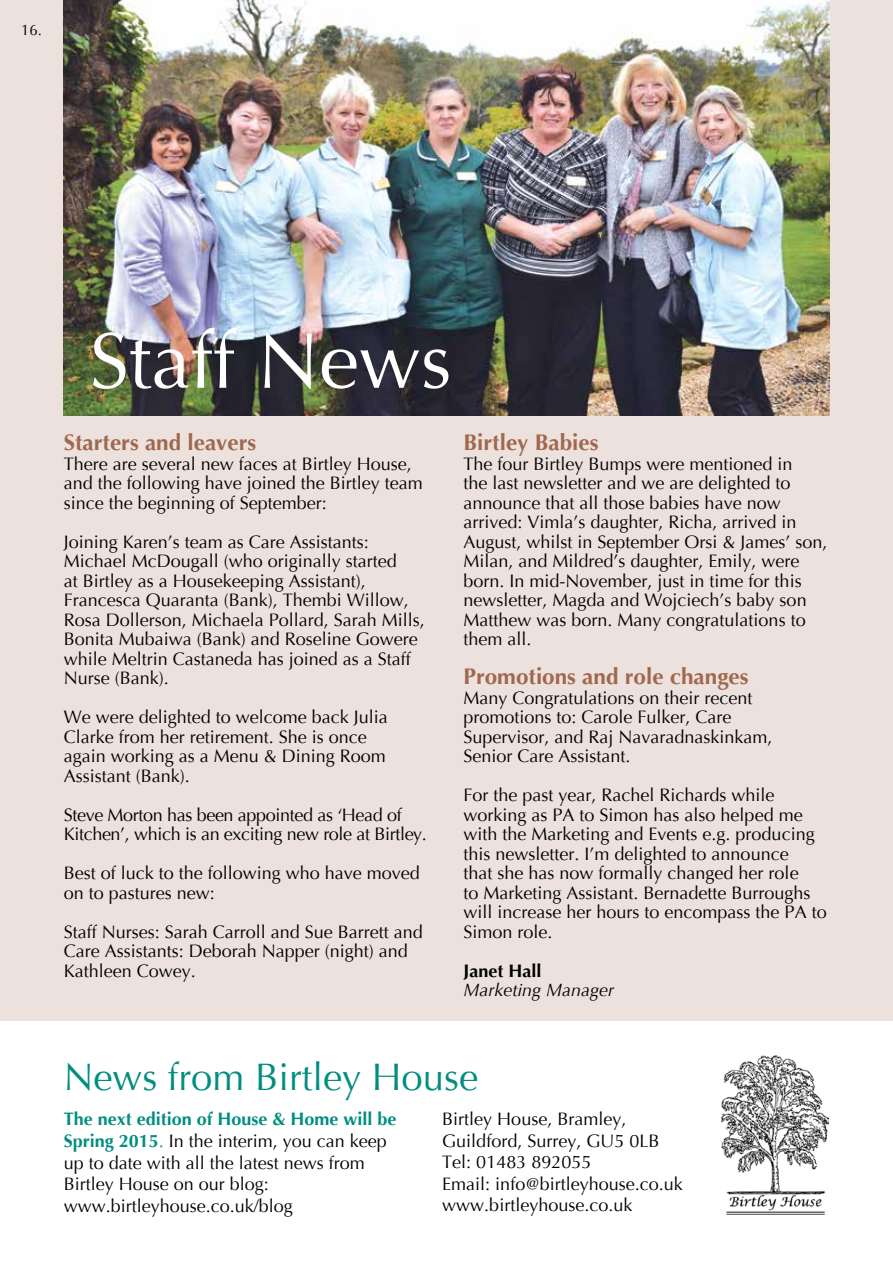
<style>
.page{position:relative;width:893px;height:1263px;background:#fff}
.page>*{position:absolute;margin:0;border:0;box-sizing:border-box;transform-origin:0 0}
.t1{font:79.5px "Optima";color:#fff}
.t2{font:38.25px "Optima";color:#008e7f}
.t3{font:700 22.5px "Optima";color:#9f684f}
.t4{font:18px/19.5px "Optima";color:#000}
.t5{font:18px/19.5px "Optima";letter-spacing:-.02em;color:#000}
.t6{font:italic 18px "Optima";color:#000}
.t7{font:700 18px "Optima";color:#000}
.t8{font:15px "Optima";color:#000}
.s1{font-weight:700;color:#008e7f}
.s2{color:#008e7f}
</style>
<div class="page">
<div style="left:0;top:0;width:893px;height:1020px;background:#ece1dc"></div>
<img style="left:721px;top:1055px;width:107px;height:159px">
<img style="left:64px;top:0;width:765px;height:416px">
<p class="t8" style="left:21px;top:21px;width:22px">16.</p>
<h1 class="t1" style="left:89px;top:315px;width:364px">Staff News</h1>
<p class="t3" style="left:64px;top:430px;width:194px">Starters and leavers</p>
<p class="t4" style="left:64px;top:454px;width:361px">There are several new faces at Birtley House, and the following have joined the Birtley team since the beginning of September:</p>
<p class="t4" style="left:64px;top:532px;width:363px">Joining Karen’s team as Care Assistants:<br>Michael McDougall (who originally started<br>at Birtley as a Housekeeping Assistant), Francesca Quaranta (Bank), Thembi Willow, Rosa Dollerson, Michaela Pollard, Sarah Mills, Bonita Mubaiwa (Bank) and Roseline Gowere while Meltrin Castaneda has joined as a Staff Nurse (Bank).</p>
<p class="t4" style="left:64px;top:708px;width:326px">We were delighted to welcome back Julia Clarke from her retirement. She is once again working as a Menu &amp; Dining Room Assistant (Bank).</p>
<p class="t5" style="left:64px;top:805px;width:365px">Steve Morton has been appointed as ‘Head of<br>Kitchen’, which is an exciting new role at Birtley.</p>
<p class="t4" style="left:64px;top:864px;width:358px">Best of luck to the following who have moved on to pastures new:</p>
<p class="t4" style="left:64px;top:922px;width:361px">Staff Nurses: Sarah Carroll and Sue Barrett and<br>Care Assistants: Deborah Napper (night) and<br>Kathleen Cowey.</p>
<p class="t3" style="left:463px;top:430px;width:137px">Birtley Babies</p>
<p class="t4" style="left:463px;top:454px;width:366px">The four Birtley Bumps were mentioned in<br>the last newsletter and we are delighted to announce that all those babies have now arrived: Vimla’s daughter, Richa, arrived in August, whilst in September Orsi &amp; James’ son, Milan, and Mildred’s daughter, Emily, were born. In mid-November, just in time for this newsletter, Magda and Wojciech’s baby son Matthew was born. Many congratulations to them all.</p>
<p class="t3" style="left:463px;top:664px;width:287px">Promotions and role changes</p>
<p class="t4" style="left:463px;top:688px;width:311px">Many Congratulations on their recent promotions to: Carole Fulker, Care Supervisor, and Raj Navaradnaskinkam, Senior Care Assistant.</p>
<p class="t4" style="left:463px;top:786px;width:365px">For the past year, Rachel Richards while working as PA to Simon has also helped me with the Marketing and Events e.g. producing this newsletter. I’m delighted to announce<br>that she has now formally changed her role<br>to Marketing Assistant. Bernadette Burroughs will increase her hours to encompass the PA to Simon role.</p>
<p class="t7" style="left:463px;top:960px;width:80px">Janet Hall</p>
<p class="t6" style="left:463px;top:980px;width:152px">Marketing Manager</p>
<h2 class="t2" style="left:64px;top:1054px;width:416px">News from Birtley House</h2>
<p class="t4" style="left:64px;top:1109px;width:334px;line-height:21.6px"><span class="s1">The next edition of House &amp; Home will be Spring 2015</span><span class="s2">.</span> In the interim, you can keep up to date with all the latest news from Birtley House on our blog: www.birtleyhouse.co.uk/blog</p>
<p class="t4" style="left:442px;top:1108px;width:242px;line-height:21.6px">Birtley House, Bramley,<br>Guildford, Surrey, GU5 0LB<br>Tel: 01483 892055<br>Email: info@birtleyhouse.co.uk www.birtleyhouse.co.uk</p>
</div>
